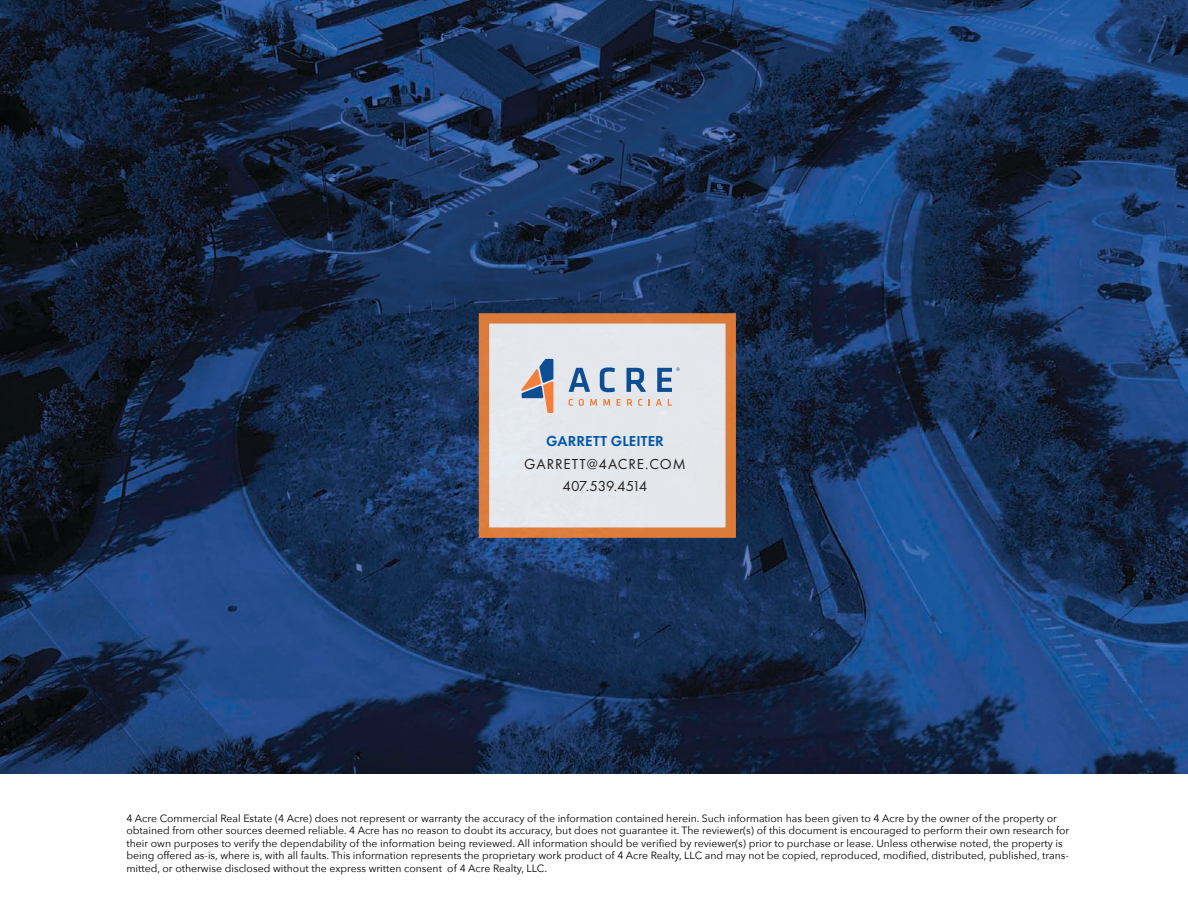
<style>
.page{position:relative;width:1188px;height:918px;background:#fff}
.page>*{position:absolute;margin:0;border:0;box-sizing:border-box;transform-origin:0 0}
.t1{font:15px "Futura PT";letter-spacing:.06em;color:#231f20}
.t2{font:600 15px "Futura PT";letter-spacing:.01em;color:#0057a8}
.t3{font:15px "Futura PT";letter-spacing:-.025em;color:#231f20}
.t4{font:10.5px/12.6px "Avenir Next";color:#000}
</style>
<div class="page">
<img style="left:0;top:0;width:1188px;height:773px">
<div style="left:479px;top:313px;width:257px;height:225px;background:#e4e7eb;border:10px solid #f58537"></div>
<svg style="left:569px;top:368px;width:21px;height:24px"></svg>
<svg style="left:600px;top:367px;width:15px;height:25px"></svg>
<svg style="left:626px;top:368px;width:20px;height:24px"></svg>
<svg style="left:521px;top:359px;width:32px;height:54px"></svg>
<svg style="left:657px;top:367px;width:23px;height:25px"></svg>
<svg style="left:569px;top:399px;width:4px;height:7px"></svg>
<svg style="left:579px;top:399px;width:5px;height:7px"></svg>
<svg style="left:590px;top:399px;width:7px;height:7px"></svg>
<svg style="left:603px;top:399px;width:7px;height:7px"></svg>
<svg style="left:617px;top:399px;width:4px;height:7px"></svg>
<svg style="left:627px;top:399px;width:15px;height:7px"></svg>
<svg style="left:656px;top:399px;width:6px;height:7px"></svg>
<svg style="left:668px;top:399px;width:4px;height:7px"></svg>
<p class="t2" style="left:546px;top:432px;width:119px">GARRETT GLEITER</p>
<p class="t1" style="left:524px;top:455px;width:163px">GARRETT@4ACRE.COM</p>
<p class="t3" style="left:563px;top:478px;width:86px">407.539.4514</p>
<p class="t4" style="left:126px;top:811px;width:945px">4 Acre Commercial Real Estate (4 Acre) does not represent or warranty the accuracy of the information contained herein. Such information has been given to 4 Acre by the owner of the property or obtained from other sources deemed reliable. 4 Acre has no reason to doubt its accuracy, but does not guarantee it. The reviewer(s) of this document is encouraged to perform their own research for their own purposes to verify the dependability of the information being reviewed. All information should be verified by reviewer(s) prior to purchase or lease. Unless otherwise noted, the property is being offered as-is, where is, with all faults. This information represents the proprietary work product of 4 Acre Realty, LLC and may not be copied, reproduced, modified, distributed, published, trans&shy;mitted, or otherwise disclosed without the express written consent of 4 Acre Realty, LLC.</p>
</div>
